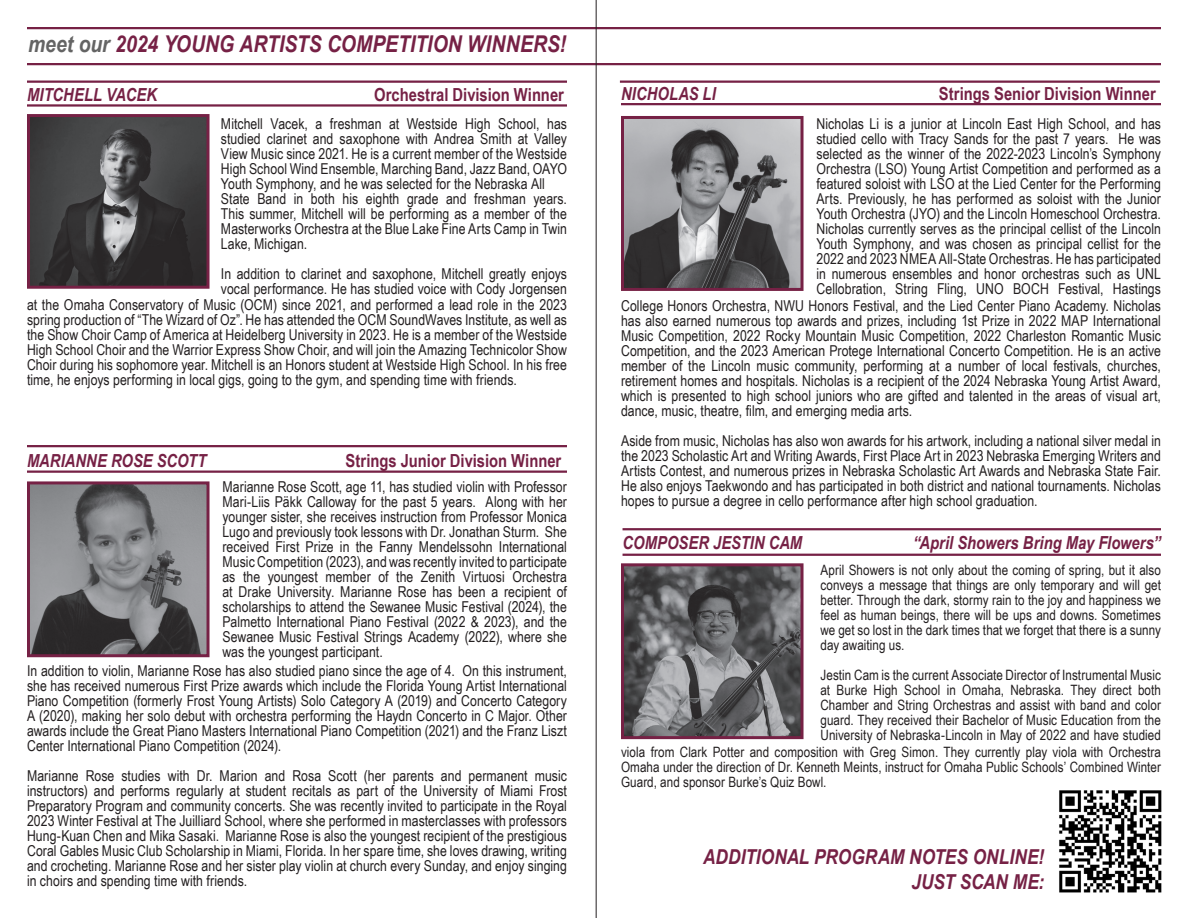
<style>
.page{position:relative;width:1188px;height:918px;background:#fff}
.page>*{position:absolute;margin:0;border:0;box-sizing:border-box;transform-origin:0 0}
.t1{font:italic 700 23.1px "Arial Narrow";color:#762145}
.t2{font:italic 700 20.55px "Arial Narrow";color:#762145}
.t3{font:italic 700 18px "Arial Narrow";color:#762145}
.t4{font:700 18px "Arial Narrow";color:#762145}
.t5{font:15px/15px "Arial Narrow";letter-spacing:.005em;color:#231f20;text-align:justify}
.t6{font:14.25px/15px "Arial Narrow";letter-spacing:.005em;color:#231f20;text-align:justify}
.s1{color:#646464}
</style>
<div class="page">
<img style="left:1059px;top:790px;width:103px;height:103px">
<hr style="left:27px;top:27px;width:1134px;height:2px;background:#762145">
<hr style="left:27px;top:63px;width:1134px;height:2px;background:#762145">
<hr style="left:596px;top:0;width:1px;height:918px;background:#231f20">
<img style="left:31px;top:485px;width:175px;height:168px">
<div style="left:27px;top:481px;width:183px;height:176px;border:3px solid #762145"></div>
<hr style="left:27px;top:471px;width:540px;height:2px;background:#762145">
<hr style="left:27px;top:445px;width:540px;height:2px;background:#762145">
<img style="left:31px;top:118px;width:175px;height:167px">
<div style="left:27px;top:114px;width:183px;height:175px;border:3px solid #762145"></div>
<hr style="left:27px;top:104px;width:540px;height:3px;background:#762145">
<img style="left:625px;top:120px;width:175px;height:167px">
<div style="left:621px;top:116px;width:183px;height:175px;border:3px solid #762145"></div>
<hr style="left:621px;top:103px;width:540px;height:2px;background:#762145">
<hr style="left:623px;top:554px;width:538px;height:2px;background:#762145">
<hr style="left:623px;top:528px;width:538px;height:2px;background:#762145">
<img style="left:625px;top:567px;width:175px;height:168px">
<div style="left:621px;top:563px;width:183px;height:176px;border:3px solid #762145"></div>
<hr style="left:27px;top:81px;width:540px;height:2px;background:#762145">
<hr style="left:620px;top:81px;width:540px;height:2px;background:#762145">
<p class="t1" style="left:28px;top:26px;width:540px"><span class="s1">meet our</span> 2024 YOUNG ARTISTS COMPETITION WINNERS!</p>
<p class="t3" style="left:27px;top:81px;width:132px">MITCHELL VACEK</p>
<p class="t4" style="left:374px;top:81px;width:191px">Orchestral Division Winner</p>
<p class="t5" style="left:221px;top:115px;width:348px">Mitchell Vacek, a freshman at Westside High School, has studied clarinet and saxophone with Andrea Smith at Valley View Music since 2021. He is a current member of the Westside High School Wind Ensemble, Marching Band, Jazz Band, OAYO Youth Symphony, and he was selected for the Nebraska All</p>
<p class="t5" style="left:221px;top:190px;width:348px">State Band in both his eighth grade and freshman years.<br>This summer, Mitchell will be performing as a member of the Masterworks Orchestra at the Blue Lake Fine Arts Camp in Twin Lake, Michigan.</p>
<p class="t5" style="left:221px;top:265px;width:348px">In addition to clarinet and saxophone, Mitchell greatly enjoys</p>
<p class="t5" style="left:221px;top:280px;width:348px">vocal performance. He has studied voice with Cody Jorgensen</p>
<p class="t5" style="left:27px;top:297px;width:541px">at the Omaha Conservatory of Music (OCM) since 2021, and performed a lead role in the 2023</p>
<p class="t5" style="left:27px;top:312px;width:542px">spring production of “The Wizard of Oz”. He has attended the OCM SoundWaves Institute, as well as</p>
<p class="t5" style="left:27px;top:327px;width:541px">the Show Choir Camp of America at Heidelberg University in 2023. He is a member of the Westside</p>
<p class="t5" style="left:27px;top:342px;width:541px">High School Choir and the Warrior Express Show Choir, and will join the Amazing Technicolor Show</p>
<p class="t5" style="left:27px;top:357px;width:541px">Choir during his sophomore year. Mitchell is an Honors student at Westside High School. In his free</p>
<p class="t5" style="left:27px;top:372px;width:491px">time, he enjoys performing in local gigs, going to the gym, and spending time with friends.</p>
<p class="t3" style="left:27px;top:447px;width:181px">MARIANNE ROSE SCOTT</p>
<p class="t4" style="left:346px;top:447px;width:217px">Strings Junior Division Winner</p>
<p class="t5" style="left:222px;top:479px;width:346px">Marianne Rose Scott, age 11, has studied violin with Professor Mari-Liis Päkk Calloway for the past 5 years. Along with her younger sister, she receives instruction from Professor Monica Lugo and previously took lessons with Dr. Jonathan Sturm. She received First Prize in the Fanny Mendelssohn International Music Competition (2023), and was recently invited to participate as the youngest member of the Zenith Virtuosi Orchestra at Drake University. Marianne Rose has been a recipient of scholarships to attend the Sewanee Music Festival (2024), the Palmetto International Piano Festival (2022 &amp; 2023), and the Sewanee Music Festival Strings Academy (2022), where she was the youngest participant.</p>
<p class="t5" style="left:27px;top:663px;width:542px">In addition to violin, Marianne Rose has also studied piano since the age of 4. On this instrument, she has received numerous First Prize awards which include the Florida Young Artist International Piano Competition (formerly Frost Young Artists) Solo Category A (2019) and Concerto Category A (2020), making her solo debut with orchestra performing the Haydn Concerto in C Major. Other awards include the Great Piano Masters International Piano Competition (2021) and the Franz Liszt Center International Piano Competition (2024).</p>
<p class="t5" style="left:27px;top:768px;width:541px">Marianne Rose studies with Dr. Marion and Rosa Scott (her parents and permanent music instructors) and performs regularly at student recitals as part of the University of Miami Frost Preparatory Program and community concerts. She was recently invited to participate in the Royal 2023 Winter Festival at The Juilliard School, where she performed in masterclasses with professors Hung-Kuan Chen and Mika Sasaki. Marianne Rose is also the youngest recipient of the prestigious Coral Gables Music Club Scholarship in Miami, Florida. In her spare time, she loves drawing, writing and crocheting. Marianne Rose and her sister play violin at church every Sunday, and enjoy singing in choirs and spending time with friends.</p>
<p class="t3" style="left:621px;top:80px;width:96px">NICHOLAS LI</p>
<p class="t4" style="left:939px;top:80px;width:218px">Strings Senior Division Winner</p>
<p class="t5" style="left:816px;top:115px;width:346px">Nicholas Li is a junior at Lincoln East High School, and has studied cello with Tracy Sands for the past 7 years. He was selected as the winner of the 2022-2023 Lincoln’s Symphony Orchestra (LSO) Young Artist Competition and performed as a featured soloist with LSO at the Lied Center for the Performing Arts. Previously, he has performed as soloist with the Junior Youth Orchestra (JYO) and the Lincoln Homeschool Orchestra.<br>Nicholas currently serves as the principal cellist of the Lincoln Youth Symphony, and was chosen as principal cellist for the 2022 and 2023 NMEA All-State Orchestras. He has participated in numerous ensembles and honor orchestras such as UNL Cellobration, String Fling, UNO BOCH Festival, Hastings</p>
<p class="t5" style="left:621px;top:298px;width:542px">College Honors Orchestra, NWU Honors Festival, and the Lied Center Piano Academy. Nicholas has also earned numerous top awards and prizes, including 1st Prize in 2022 MAP International Music Competition, 2022 Rocky Mountain Music Competition, 2022 Charleston Romantic Music Competition, and the 2023 American Protege International Concerto Competition. He is an active member of the Lincoln music community, performing at a number of local festivals, churches, retirement homes and hospitals. Nicholas is a recipient of the 2024 Nebraska Young Artist Award, which is presented to high school juniors who are gifted and talented in the areas of visual art, dance, music, theatre, film, and emerging media arts.</p>
<p class="t5" style="left:621px;top:433px;width:541px">Aside from music, Nicholas has also won awards for his artwork, including a national silver medal in the 2023 Scholastic Art and Writing Awards, First Place Art in 2023 Nebraska Emerging Writers and Artists Contest, and numerous prizes in Nebraska Scholastic Art Awards and Nebraska State Fair.<br>He also enjoys Taekwondo and has participated in both district and national tournaments. Nicholas hopes to pursue a degree in cello performance after high school graduation.</p>
<p class="t3" style="left:623px;top:529px;width:181px">COMPOSER JESTIN CAM</p>
<p class="t3" style="left:913px;top:529px;width:250px">“April Showers Bring May Flowers”</p>
<p class="t6" style="left:821px;top:562px;width:342px">April Showers is not only about the coming of spring, but it also conveys a message that things are only temporary and will get better. Through the dark, stormy rain to the joy and happiness we feel as human beings, there will be ups and downs. Sometimes we get so lost in the dark times that we forget that there is a sunny day awaiting us.</p>
<p class="t6" style="left:821px;top:667px;width:342px">Jestin Cam is the current Associate Director of Instrumental Music at Burke High School in Omaha, Nebraska. They direct both Chamber and String Orchestras and assist with band and color guard. They received their Bachelor of Music Education from the University of Nebraska-Lincoln in May of 2022 and have studied</p>
<p class="t6" style="left:621px;top:744px;width:541px">viola from Clark Potter and composition with Greg Simon. They currently play viola with Orchestra Omaha under the direction of Dr. Kenneth Meints, instruct for Omaha Public Schools’ Combined Winter Guard, and sponsor Burke’s Quiz Bowl.</p>
<p class="t2" style="left:703px;top:841px;width:343px">ADDITIONAL PROGRAM NOTES ONLINE!</p>
<p class="t2" style="left:911px;top:867px;width:134px">JUST SCAN ME:</p>
</div>
